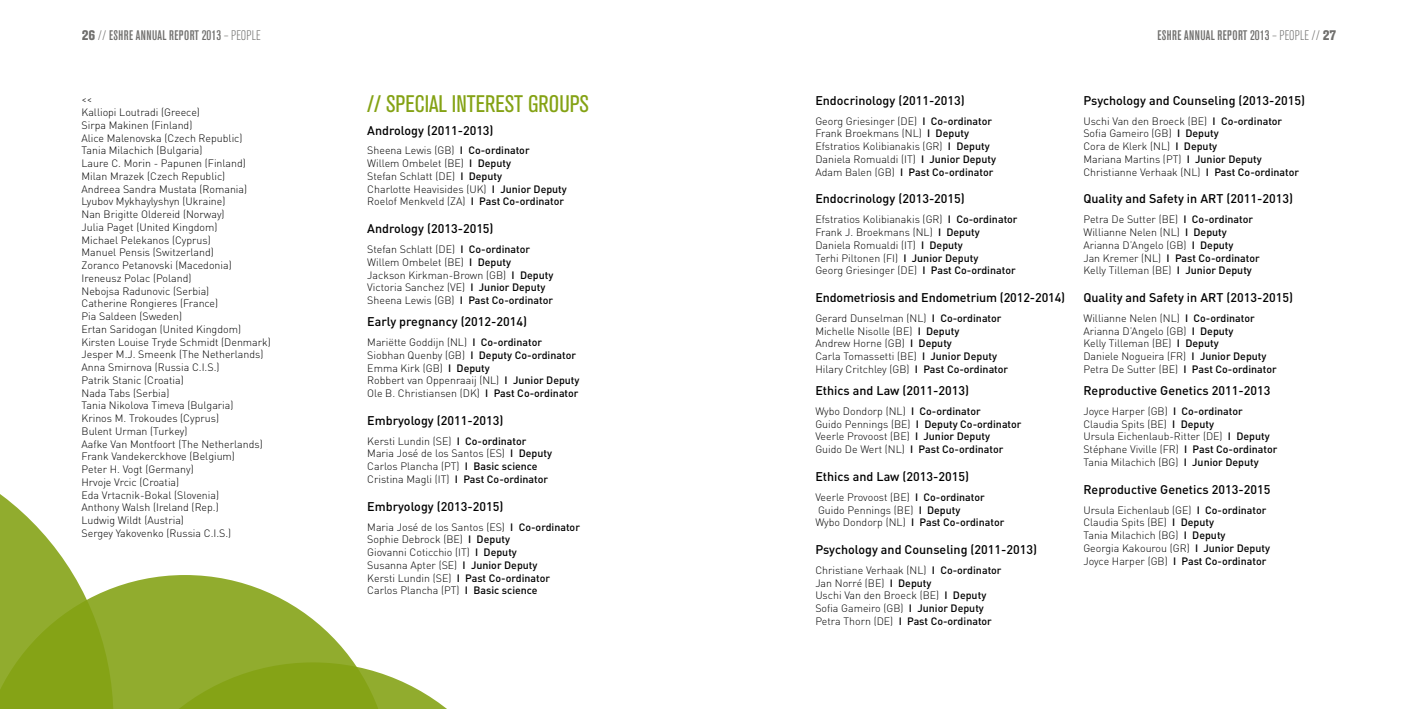
<style>
.page{position:relative;width:1418px;height:709px;background:#fff}
.page>*{position:absolute;margin:0;border:0;box-sizing:border-box;transform-origin:0 0}
.t1{font:condensed 23.75px "Akzidenz Grotesk BQ";color:#84a214}
.t2{font:500 condensed 13.75px "Akzidenz Grotesk BE";letter-spacing:.03em;color:#565553}
.t3{font:500 12.5px "DIN";color:#000}
.t4{font:300 10.62px/12.8px "DIN";color:#000}
.s1{font-weight:800}
.s2{font-weight:300}
.s3{font-weight:500}
</style>
<div class="page">
<svg style="left:0;top:494px;width:447px;height:215px"></svg>
<p class="t2" style="left:81px;top:28px;width:181px"><span class="s1">26</span> <span class="s2">//</span> ESHRE ANNUAL REPORT 2013 <span class="s2">– PEOPLE</span></p>
<p class="t2" style="left:1157px;top:28px;width:181px">ESHRE ANNUAL REPORT 2013 <span class="s2">– PEOPLE //</span> <span class="s1">27</span></p>
<p class="t4" style="left:81px;top:93px;width:191px">&lt;&lt;<br>Kalliopi Loutradi (Greece)<br>Sirpa Makinen (Finland)<br>Alice Malenovska (Czech Republic)<br>Tania Milachich (Bulgaria)<br>Laure C. Morin - Papunen (Finland)<br>Milan Mrazek (Czech Republic)<br>Andreea Sandra Mustata (Romania)<br>Lyubov Mykhaylyshyn (Ukraine)<br>Nan Brigitte Oldereid (Norway)<br>Julia Paget (United Kingdom)<br>Michael Pelekanos (Cyprus)<br>Manuel Pensis (Switzerland)<br>Zoranco Petanovski (Macedonia)<br>Ireneusz Polac (Poland)<br>Nebojsa Radunovic (Serbia)<br>Catherine Rongieres (France)<br>Pia Saldeen (Sweden)<br>Ertan Saridogan (United Kingdom)<br>Kirsten Louise Tryde Schmidt (Denmark)<br>Jesper M.J. Smeenk (The Netherlands)<br>Anna Smirnova (Russia C.I.S.)<br>Patrik Stanic (Croatia)<br>Nada Tabs (Serbia)<br>Tania Nikolova Timeva (Bulgaria)<br>Krinos M. Trokoudes (Cyprus)<br>Bulent Urman (Turkey)<br>Aafke Van Montfoort (The Netherlands)<br>Frank Vandekerckhove (Belgium)<br>Peter H. Vogt (Germany)<br>Hrvoje Vrcic (Croatia)<br>Eda Vrtacnik-Bokal (Slovenia)<br>Anthony Walsh (Ireland (Rep.)<br>Ludwig Wildt (Austria)<br>Sergey Yakovenko (Russia C.I.S.)</p>
<h1 class="t1" style="left:367px;top:91px;width:223px">// SPECIAL INTEREST GROUPS</h1>
<p class="t3" style="left:367px;top:122px;width:128px">Andrology (2011-2013)</p>
<p class="t4" style="left:367px;top:144px;width:201px">Sheena Lewis (GB) <span class="s3">I Co-ordinator<br></span>Willem Ombelet (BE) <span class="s3">I Deputy<br></span>Stefan Schlatt (DE) <span class="s3">I Deputy<br></span>Charlotte Heavisides (UK) <span class="s3">I Junior Deputy </span>Roelof Menkveld (ZA) <span class="s3">I Past Co-ordinator</span></p>
<p class="t3" style="left:367px;top:220px;width:128px">Andrology (2013-2015)</p>
<p class="t4" style="left:367px;top:242px;width:187px">Stefan Schlatt (DE) <span class="s3">I Co-ordinator </span>Willem Ombelet (BE) <span class="s3">I Deputy<br></span>Jackson Kirkman-Brown (GB) <span class="s3">I Deputy </span>Victoria Sanchez (VE) <span class="s3">I Junior Deputy </span>Sheena Lewis (GB) <span class="s3">I Past Co-ordinator</span></p>
<p class="t3" style="left:367px;top:313px;width:161px">Early pregnancy (2012-2014)</p>
<p class="t4" style="left:367px;top:335px;width:214px">Mariëtte Goddijn (NL) <span class="s3">I Co-ordinator </span>Siobhan Quenby (GB) <span class="s3">I Deputy Co-ordinator </span>Emma Kirk (GB) <span class="s3">I Deputy<br></span>Robbert van Oppenraaij (NL) <span class="s3">I Junior Deputy </span>Ole B. Christiansen (DK) <span class="s3">I Past Co-ordinator</span></p>
<p class="t3" style="left:367px;top:412px;width:137px">Embryology (2011-2013)</p>
<p class="t4" style="left:367px;top:434px;width:186px">Kersti Lundin (SE) <span class="s3">I Co-ordinator </span>Maria José de los Santos (ES) <span class="s3">I Deputy </span>Carlos Plancha (PT) <span class="s3">I Basic science </span>Cristina Magli (IT) <span class="s3">I Past Co-ordinator</span></p>
<p class="t3" style="left:367px;top:498px;width:137px">Embryology (2013-2015)</p>
<p class="t4" style="left:367px;top:520px;width:214px">Maria José de los Santos (ES) <span class="s3">I Co-ordinator </span>Sophie Debrock (BE) <span class="s3">I Deputy<br></span>Giovanni Coticchio (IT) <span class="s3">I Deputy<br></span>Susanna Apter (SE) <span class="s3">I Junior Deputy<br></span>Kersti Lundin (SE) <span class="s3">I Past Co-ordinator </span>Carlos Plancha (PT) <span class="s3">I Basic science</span></p>
<p class="t3" style="left:815px;top:92px;width:151px">Endocrinology (2011-2013)</p>
<p class="t4" style="left:815px;top:114px;width:182px">Georg Griesinger (DE) <span class="s3">I Co-ordinator </span>Frank Broekmans (NL) <span class="s3">I Deputy </span>Efstratios Kolibianakis (GR) <span class="s3">I Deputy </span>Daniela Romualdi (IT) <span class="s3">I Junior Deputy </span>Adam Balen (GB) <span class="s3">I Past Co-ordinator</span></p>
<p class="t3" style="left:815px;top:190px;width:151px">Endocrinology (2013-2015)</p>
<p class="t4" style="left:815px;top:213px;width:204px">Efstratios Kolibianakis (GR) <span class="s3">I Co-ordinator </span>Frank J. Broekmans (NL) <span class="s3">I Deputy </span>Daniela Romualdi (IT) <span class="s3">I Deputy<br></span>Terhi Piltonen (FI) <span class="s3">I Junior Deputy<br></span>Georg Griesinger (DE) <span class="s3">I Past Co-ordinator</span></p>
<p class="t3" style="left:815px;top:289px;width:251px">Endometriosis and Endometrium (2012-2014)</p>
<p class="t4" style="left:815px;top:311px;width:194px">Gerard Dunselman (NL) <span class="s3">I Co-ordinator </span>Michelle Nisolle (BE) <span class="s3">I Deputy<br></span>Andrew Horne (GB) <span class="s3">I Deputy<br></span>Carla Tomassetti (BE) <span class="s3">I Junior Deputy </span>Hilary Critchley (GB) <span class="s3">I Past Co-ordinator</span></p>
<p class="t3" style="left:815px;top:382px;width:155px">Ethics and Law (2011-2013)</p>
<p class="t4" style="left:815px;top:404px;width:208px">Wybo Dondorp (NL) <span class="s3">I Co-ordinator<br></span>Guido Pennings (BE) <span class="s3">I Deputy Co-ordinator </span>Veerle Provoost (BE) <span class="s3">I Junior Deputy<br></span>Guido De Wert (NL) <span class="s3">I Past Co-ordinator</span></p>
<p class="t3" style="left:815px;top:468px;width:155px">Ethics and Law (2013-2015)</p>
<p class="t4" style="left:815px;top:490px;width:190px">Veerle Provoost (BE) <span class="s3">I Co-ordinator<br></span>Guido Pennings (BE) <span class="s3">I Deputy<br></span>Wybo Dondorp (NL) <span class="s3">I Past Co-ordinator</span></p>
<p class="t3" style="left:815px;top:541px;width:223px">Psychology and Counseling (2011-2013)</p>
<p class="t4" style="left:815px;top:563px;width:188px">Christiane Verhaak (NL) <span class="s3">I Co-ordinator </span>Jan Norré (BE) <span class="s3">I Deputy<br></span>Uschi Van den Broeck (BE) <span class="s3">I Deputy </span>Sofia Gameiro (GB) <span class="s3">I Junior Deputy </span>Petra Thorn (DE) <span class="s3">I Past Co-ordinator</span></p>
<p class="t3" style="left:1083px;top:92px;width:223px">Psychology and Counseling (2013-2015)</p>
<p class="t4" style="left:1083px;top:114px;width:217px">Uschi Van den Broeck (BE) <span class="s3">I Co-ordinator </span>Sofia Gameiro (GB) <span class="s3">I Deputy<br></span>Cora de Klerk (NL) <span class="s3">I Deputy<br></span>Mariana Martins (PT) <span class="s3">I Junior Deputy </span>Christianne Verhaak (NL) <span class="s3">I Past Co-ordinator</span></p>
<p class="t3" style="left:1083px;top:190px;width:211px">Quality and Safety in ART (2011-2013)</p>
<p class="t4" style="left:1083px;top:213px;width:178px">Petra De Sutter (BE) <span class="s3">I Co-ordinator </span>Willianne Nelen (NL) <span class="s3">I Deputy </span>Arianna D’Angelo (GB) <span class="s3">I Deputy<br></span>Jan Kremer (NL) <span class="s3">I Past Co-ordinator </span>Kelly Tilleman (BE) <span class="s3">I Junior Deputy</span></p>
<p class="t3" style="left:1083px;top:289px;width:211px">Quality and Safety in ART (2013-2015)</p>
<p class="t4" style="left:1083px;top:311px;width:195px">Willianne Nelen (NL) <span class="s3">I Co-ordinator </span>Arianna D’Angelo (GB) <span class="s3">I Deputy<br></span>Kelly Tilleman (BE) <span class="s3">I Deputy<br></span>Daniele Nogueira (FR) <span class="s3">I Junior Deputy </span>Petra De Sutter (BE) <span class="s3">I Past Co-ordinator</span></p>
<p class="t3" style="left:1083px;top:382px;width:188px">Reproductive Genetics 2011-2013</p>
<p class="t4" style="left:1083px;top:404px;width:195px">Joyce Harper (GB) <span class="s3">I Co-ordinator </span>Claudia Spits (BE) <span class="s3">I Deputy<br></span>Ursula Eichenlaub-Ritter (DE) <span class="s3">I Deputy </span>Stéphane Viville (FR) <span class="s3">I Past Co-ordinator </span>Tania Milachich (BG) <span class="s3">I Junior Deputy</span></p>
<p class="t3" style="left:1083px;top:481px;width:188px">Reproductive Genetics 2013-2015</p>
<p class="t4" style="left:1083px;top:503px;width:188px">Ursula Eichenlaub (GE) <span class="s3">I Co-ordinator </span>Claudia Spits (BE) <span class="s3">I Deputy<br></span>Tania Milachich (BG) <span class="s3">I Deputy<br></span>Georgia Kakourou (GR) <span class="s3">I Junior Deputy </span>Joyce Harper (GB) <span class="s3">I Past Co-ordinator</span></p>
</div>
